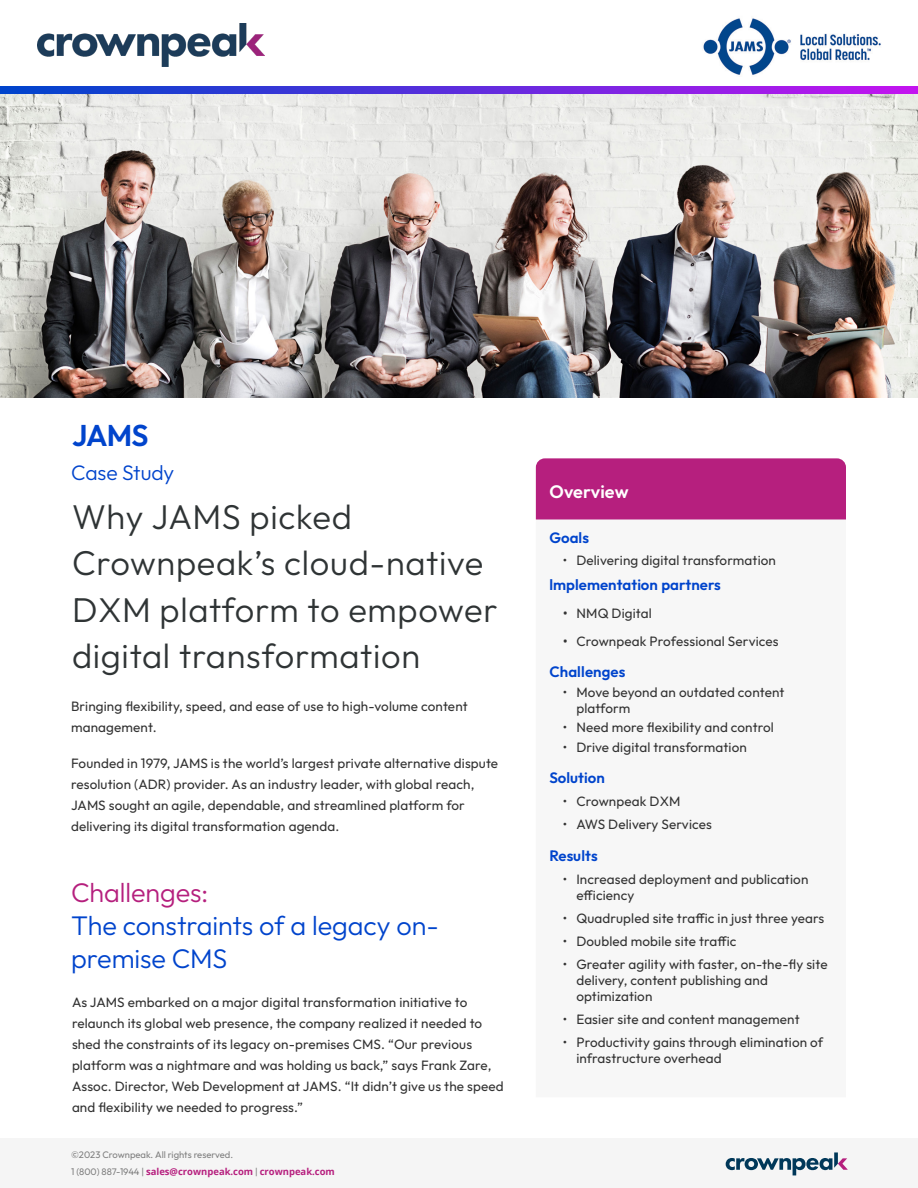
<style>
.page{position:relative;width:918px;height:1188px;background:#fff}
.page>*{position:absolute;margin:0;border:0;box-sizing:border-box;transform-origin:0 0}
.t1{font:100 34.5px/46.5px "Outfit";letter-spacing:.02em;color:#2f3435}
.t2{font:100 30px "Outfit";color:#04c}
.Sidebar_headline{font:100 27px/33px "Outfit";letter-spacing:-.005em;color:#04c}
.t3{font:100 21px "Outfit";letter-spacing:-.005em;color:#04c}
.Sidebar_headline-2{font:100 18px "Outfit";letter-spacing:.02em;color:#fff}
.Body_Copy_1{font:100 15px "Outfit";letter-spacing:.01em;color:#04c}
.Body_Copy_1-2{font:100 13.5px/21px "Outfit";letter-spacing:.01em;color:#333}
.t4{font:700 9.45px "Open Sans";color:#b61f7e}
.t5{font:100 9.45px "Outfit";color:#808080}
.s1{color:#b51f7d}
.s2{font-family:"Outfit";font-weight:100;color:#808080}
.s3{font-family:"Open Sans";font-weight:400}
</style>
<div class="page">
<div style="left:0;top:1138px;width:918px;height:50px;background:#f5f5f5"></div>
<svg style="left:726px;top:1152px;width:122px;height:23px"></svg>
<svg style="left:0;top:87px;width:918px;height:7px"></svg>
<div style="left:536px;top:458px;width:310px;height:61px;background:#b61f7e"></div>
<img style="left:38px;top:24px;width:226px;height:43px">
<img style="left:703px;top:18px;width:178px;height:57px">
<img style="left:0;top:94px;width:918px;height:303px">
<p class="t2" style="left:72px;top:418px;width:78px">JAMS</p>
<p class="t3" style="left:71px;top:460px;width:105px">Case Study</p>
<p class="t1" style="left:72px;top:493px;width:427px">Why JAMS picked<br>Crownpeak’s cloud-native<br>DXM platform to empower digital transformation</p>
<p class="Body_Copy_1-2" style="left:71px;top:696px;width:398px">Bringing flexibility, speed, and ease of use to high-volume content management.</p>
<p class="Body_Copy_1-2" style="left:71px;top:753px;width:429px">Founded in 1979, JAMS is the world’s largest private alternative dispute resolution (ADR) provider. As an industry leader, with global reach, JAMS sought an agile, dependable, and streamlined platform for delivering its digital transformation agenda.</p>
<p class="Sidebar_headline" style="left:71px;top:875px;width:369px"><span class="s1">Challenges:<br></span>The constraints of a legacy on&shy;premise CMS</p>
<p class="Body_Copy_1-2" style="left:72px;top:992px;width:433px">As JAMS embarked on a major digital transformation initiative to relaunch its global web presence, the company realized it needed to shed the constraints of its legacy on-premises CMS. “Our previous platform was a nightmare and was holding us back,” says Frank Zare, Assoc. Director, Web Development at JAMS. “It didn’t give us the speed and flexibility we needed to progress.”</p>
<p class="t5" style="left:71px;top:1150px;width:164px">©2023 Crownpeak. All rights reserved.</p>
<p class="t4" style="left:71px;top:1165px;width:265px"><span class="s2">1 (800) 887-1944 |</span> sales@crownpeak.com <span class="s2">|</span> crownpeak.com</p>
<p class="Sidebar_headline-2" style="left:549px;top:481px;width:80px">Overview</p>
<p class="Body_Copy_1" style="left:549px;top:529px;width:41px">Goals</p>
<p class="Body_Copy_1-2" style="left:563px;top:550px;width:215px">• Delivering digital transformation</p>
<p class="Body_Copy_1" style="left:549px;top:576px;width:173px">lmplementation partners</p>
<p class="Body_Copy_1-2" style="left:563px;top:603px;width:90px"><span class="s3">•</span> NMQ Digital</p>
<p class="Body_Copy_1-2" style="left:563px;top:630px;width:217px"><span class="s3">•</span> Crownpeak Professional Services</p>
<p class="Body_Copy_1" style="left:549px;top:663px;width:77px">Challenges</p>
<p class="Body_Copy_1-2" style="left:576px;top:684px;width:210px;line-height:16.2px;text-indent:-14px">• Move beyond an outdated content platform</p>
<p class="Body_Copy_1-2" style="left:563px;top:717px;width:213px">• Need more flexibility and control</p>
<p class="Body_Copy_1-2" style="left:563px;top:736px;width:186px">• Drive digital transformation</p>
<p class="Body_Copy_1" style="left:549px;top:769px;width:57px">Solution</p>
<p class="Body_Copy_1-2" style="left:563px;top:791px;width:119px">• Crownpeak DXM</p>
<p class="Body_Copy_1-2" style="left:563px;top:814px;width:151px">• AWS Delivery Services</p>
<p class="Body_Copy_1" style="left:549px;top:847px;width:50px">Results</p>
<p class="Body_Copy_1-2" style="left:576px;top:871px;width:234px;line-height:16.2px;text-indent:-14px">• Increased deployment and publication efficiency</p>
<p class="Body_Copy_1-2" style="left:563px;top:907px;width:263px">• Quadrupled site traffic in just three years</p>
<p class="Body_Copy_1-2" style="left:563px;top:930px;width:175px">• Doubled mobile site traffic</p>
<p class="Body_Copy_1-2" style="left:576px;top:956px;width:253px;line-height:16.2px;text-indent:-14px">• Greater agility with faster, on-the-fly site delivery, content publishing and optimization</p>
<p class="Body_Copy_1-2" style="left:563px;top:1009px;width:238px">• Easier site and content management</p>
<p class="Body_Copy_1-2" style="left:576px;top:1034px;width:248px;line-height:16.2px;text-indent:-14px">• Productivity gains through elimination of infrastructure overhead</p>
</div>
